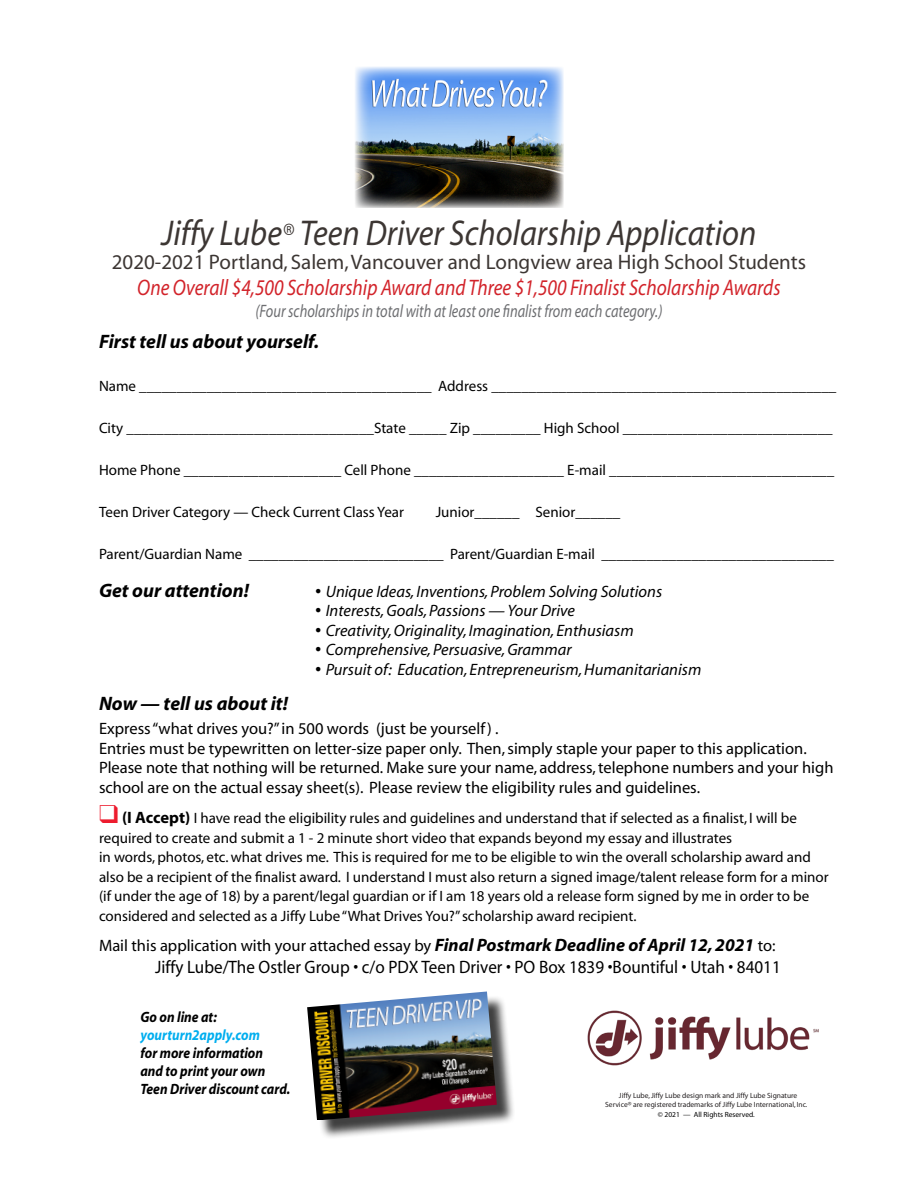
<style>
.page{position:relative;width:918px;height:1188px;background:#fff}
.page>*{position:absolute;margin:0;border:0;box-sizing:border-box;transform-origin:0 0}
.t1{font:italic 36px "Myriad";color:#3c3633;scale:.9 1}
.t2{font:italic 22.5px "Myriad";color:#d2232a;scale:.86 1}
.t3{font:21px "Myriad";color:#3c3633}
.t4{font:italic 700 19.5px "Myriad";color:#000}
.t5{font:18px "Myriad";color:#000;scale:.95 1}
.t6{font:italic 18px "Myriad";color:#6d6e71;scale:.8 1}
.t7{font:16.5px/19.5px "Myriad";color:#000}
.t8{font:italic 16.5px "Myriad";color:#000}
.t9{font:15px/19.5px "Myriad";color:#000}
.t10{font:italic 700 15px/18px "Myriad";color:#000;scale:.9 1}
.t11{font:italic 700 15px "Myriad";color:#00aeef;scale:.9 1}
.t12{font:7.5px/9px "Myriad";color:#231f20;text-align:center}
.t13{font:7.5px "Myriad";color:#000}
.s1{font-size:25.5px}
.s2{font-family:"Times New Roman";font-style:normal;font-size:18px}
.s3{color:#ed1c2e}
.s4{font-family:"Myriad Pro";font-weight:700;font-size:16.5px}
.s5{font-weight:700;font-style:italic;font-size:18px}
</style>
<div class="page">
<div style="left:310px;top:994px;width:205px;height:145px;background:#000;opacity:.75"></div>
<img style="left:307px;top:992px;width:190px;height:128px">
<img style="left:355px;top:67px;width:208px;height:141px">
<img style="left:587px;top:1010px;width:232px;height:56px">
<h1 class="t1" style="left:162px;top:215px;width:662px">Jiffy Lube<span class="s1">®</span> Teen Driver Scholarship Application</h1>
<h3 class="t3" style="left:112px;top:252px;width:696px">2020-2021 Portland, Salem, Vancouver and Longview area High School Students</h3>
<h2 class="t2" style="left:137px;top:276px;width:750px">One Overall $4,500 Scholarship Award and Three $1,500 Finalist Scholarship Awards</h2>
<p class="t6" style="left:256px;top:302px;width:510px">(Four scholarships in total with at least one finalist from each category.)</p>
<h3 class="t4" style="left:99px;top:331px;width:222px">First tell us about yourself.</h3>
<p class="t9" style="left:99px;top:377px;width:739px">Name _______________________________________ Address ______________________________________________</p>
<p class="t9" style="left:99px;top:419px;width:735px">City _________________________________State _____ Zip _________ High School ____________________________</p>
<p class="t9" style="left:99px;top:461px;width:737px">Home Phone _____________________ Cell Phone ____________________ E-mail ______________________________</p>
<p class="t9" style="left:99px;top:503px;width:307px">Teen Driver Category — Check Current Class Year</p>
<p class="t9" style="left:436px;top:503px;width:186px">Junior______ Senior______</p>
<p class="t9" style="left:99px;top:545px;width:736px">Parent/Guardian Name __________________________ Parent/Guardian E-mail _______________________________</p>
<h3 class="t4" style="left:99px;top:580px;width:152px">Get our attention!</h3>
<p class="t8" style="left:315px;top:583px;width:349px"><span class="s2">•</span> Unique Ideas, Inventions, Problem Solving Solutions</p>
<p class="t8" style="left:315px;top:603px;width:261px"><span class="s2">•</span> Interests, Goals, Passions — Your Drive</p>
<p class="t8" style="left:315px;top:622px;width:320px"><span class="s2">•</span> Creativity, Originality, Imagination, Enthusiasm</p>
<p class="t8" style="left:315px;top:642px;width:258px"><span class="s2">•</span> Comprehensive, Persuasive, Grammar</p>
<p class="t8" style="left:315px;top:661px;width:388px"><span class="s2">•</span> Pursuit of: Education, Entrepreneurism, Humanitarianism</p>
<h3 class="t4" style="left:99px;top:694px;width:190px">Now — tell us about it!</h3>
<p class="t7" style="left:99px;top:720px;width:736px">Express “what drives you?” in 500 words (just be yourself) .<br>Entries must be typewritten on letter-size paper only. Then, simply staple your paper to this application.<br>Please note that nothing will be returned. Make sure your name, address, telephone numbers and your high school are on the actual essay sheet(s). Please review the eligibility rules and guidelines.</p>
<p class="t9" style="left:99px;top:809px;width:731px"><span class="s3">❑</span> <span class="s4">(I Accept)</span> I have read the eligibility rules and guidelines and understand that if selected as a finalist, I will be required to create and submit a 1 - 2 minute short video that expands beyond my essay and illustrates<br>in words, photos, etc. what drives me. This is required for me to be eligible to win the overall scholarship award and also be a recipient of the finalist award. I understand I must also return a signed image/talent release form for a minor (if under the age of 18) by a parent/legal guardian or if I am 18 years old a release form signed by me in order to be considered and selected as a Jiffy Lube “What Drives You?” scholarship award recipient.</p>
<p class="t7" style="left:99px;top:936px;width:678px">Mail this application with your attached essay by <span class="s5">Final Postmark Deadline of April 12, 2021</span> to:</p>
<p class="t5" style="left:155px;top:958px;width:660px">Jiffy Lube/The Ostler Group • c/o PDX Teen Driver • PO Box 1839 •Bountiful • Utah • 84011</p>
<p class="t10" style="left:140px;top:1008px;width:86px">Go on line at:</p>
<p class="t11" style="left:140px;top:1027px;width:134px">yourturn2apply.com</p>
<p class="t10" style="left:140px;top:1044px;width:168px">for more information<br>and to print your own<br>Teen Driver discount card.</p>
<p class="t12" style="left:605px;top:1091px;width:204px">Jiffy Lube, Jiffy Lube design mark and Jiffy Lube Signature<br>Service® are registered trademarks of Jiffy Lube International, Inc.</p>
<p class="t13" style="left:658px;top:1111px;width:98px">© 2021 — All Rights Reserved.</p>
</div>
